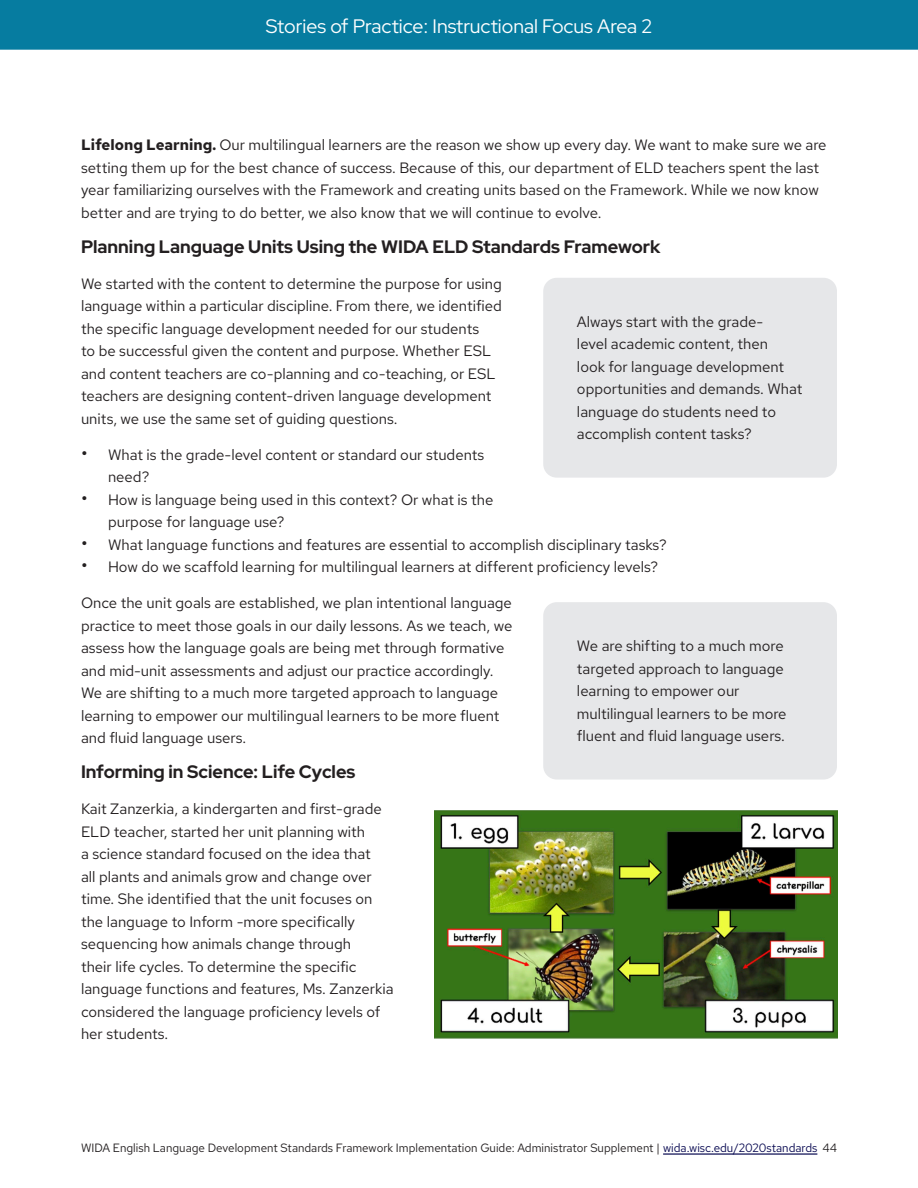
<style>
.page{position:relative;width:918px;height:1188px;background:#fff}
.page>*{position:absolute;margin:0;border:0;box-sizing:border-box;transform-origin:0 0}
.t1{font:19.5px "Red Hat Display";color:#fff}
.t2{font:700 18px "Red Hat Display";color:#231f20}
.Body_text{font:15px/22.5px "Red Hat Text";color:#231f20}
.gray_annotation{font:15px/22.5px "Red Hat Text";color:#231f20}
.Body_text-bullet{font:15px/22.5px "Red Hat Text";color:#231f20}
.Body_text-2{font:12px "Red Hat Text";color:#231f20}
.s1{font-weight:700}
.s2{font-size:19.5px}
.s3{color:#070850}
</style>
<div class="page">
<div style="left:543px;top:278px;width:294px;height:200px;background:#e6e7e9;border-radius:13px"></div>
<div style="left:543px;top:602px;width:294px;height:178px;background:#e6e7e9;border-radius:14px"></div>
<img style="left:435px;top:810px;width:402px;height:228px">
<div style="left:0;top:0;width:918px;height:50px;background:#067ca0"></div>
<hr style="left:663px;top:1153px;width:154px;height:2px;background:#070850">
<h1 class="t1" style="left:266px;top:13px;width:388px">Stories of Practice: Instructional Focus Area 2</h1>
<p class="Body_text" style="left:81px;top:133px;width:747px"><span class="s1">Lifelong Learning.</span> Our multilingual learners are the reason we show up every day. We want to make sure we are setting them up for the best chance of success. Because of this, our department of ELD teachers spent the last year familiarizing ourselves with the Framework and creating units based on the Framework. While we now know better and are trying to do better, we also know that we will continue to evolve.</p>
<h4 class="t2" style="left:81px;top:235px;width:581px">Planning Language Units Using the WIDA ELD Standards Framework</h4>
<p class="Body_text" style="left:81px;top:272px;width:423px">We started with the content to determine the purpose for using language within a particular discipline. From there, we identified the specific language development needed for our students<br>to be successful given the content and purpose. Whether ESL and content teachers are co-planning and co-teaching, or ESL teachers are designing content-driven language development units, we use the same set of guiding questions.</p>
<p class="Body_text-bullet" style="left:108px;top:443px;width:378px;text-indent:-27px"><span class="s2">•</span> What is the grade-level content or standard our students need?</p>
<p class="Body_text" style="left:108px;top:488px;width:387px;text-indent:-27px"><span class="s2">•</span> How is language being used in this context? Or what is the purpose for language use?</p>
<p class="Body_text" style="left:81px;top:533px;width:587px"><span class="s2">•</span> What language functions and features are essential to accomplish disciplinary tasks?</p>
<p class="Body_text" style="left:81px;top:556px;width:579px"><span class="s2">•</span> How do we scaffold learning for multilingual learners at different proficiency levels?</p>
<p class="Body_text" style="left:81px;top:592px;width:433px">Once the unit goals are established, we plan intentional language practice to meet those goals in our daily lessons. As we teach, we assess how the language goals are being met through formative and mid-unit assessments and adjust our practice accordingly.<br>We are shifting to a much more targeted approach to language learning to empower our multilingual learners to be more fluent and fluid language users.</p>
<h4 class="t2" style="left:81px;top:760px;width:276px">Informing in Science: Life Cycles</h4>
<p class="Body_text" style="left:81px;top:798px;width:314px">Kait Zanzerkia, a kindergarten and first-grade ELD teacher, started her unit planning with<br>a science standard focused on the idea that<br>all plants and animals grow and change over time. She identified that the unit focuses on the language to Inform -more specifically sequencing how animals change through<br>their life cycles. To determine the specific language functions and features, Ms. Zanzerkia considered the language proficiency levels of her students.</p>
<p class="gray_annotation" style="left:577px;top:310px;width:227px">Always start with the grade-<br>level academic content, then<br>look for language development opportunities and demands. What language do students need to accomplish content tasks?</p>
<p class="gray_annotation" style="left:577px;top:634px;width:211px">We are shifting to a much more targeted approach to language learning to empower our multilingual learners to be more fluent and fluid language users.</p>
<p class="Body_text-2" style="left:81px;top:1140px;width:757px">WIDA English Language Development Standards Framework Implementation Guide: Administrator Supplement | <span class="s3">wida.wisc.edu/2020standards</span> 44</p>
</div>
